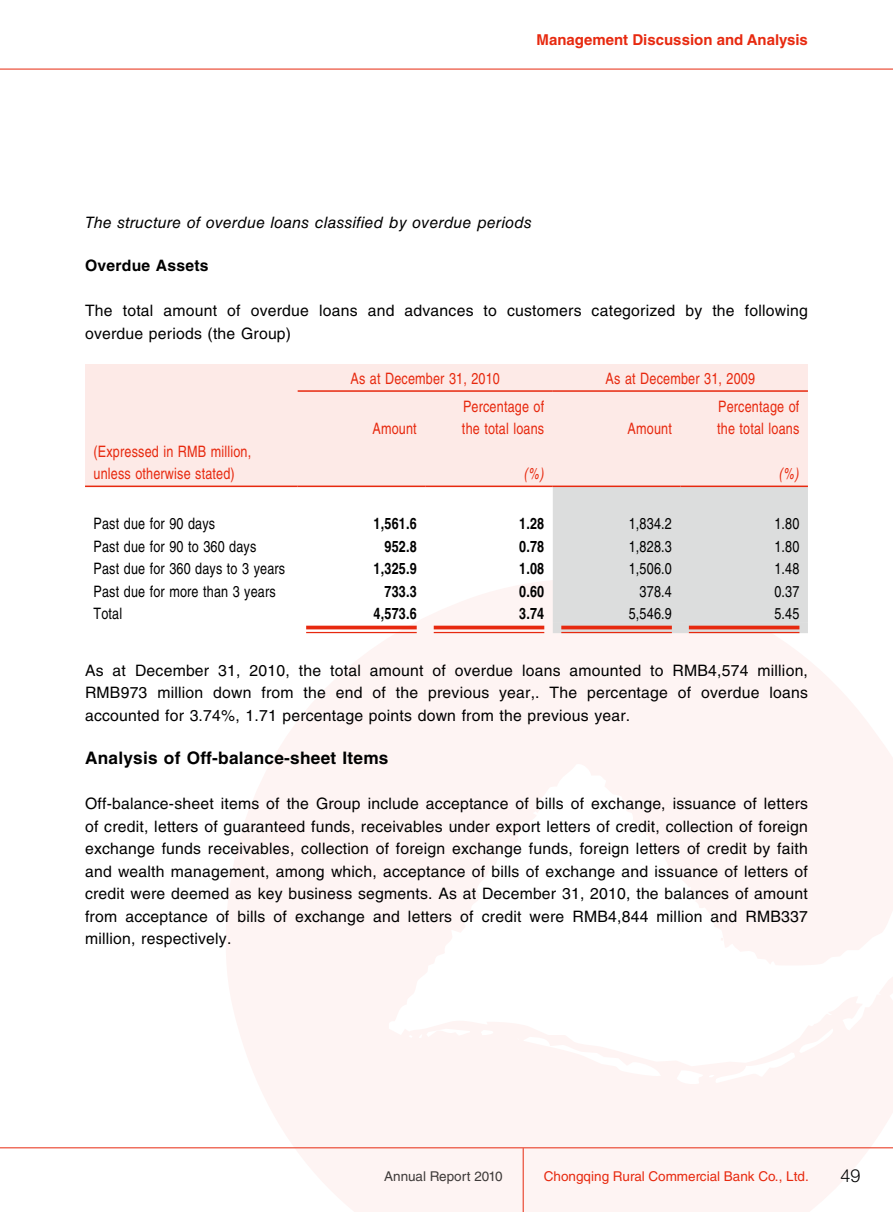
<style>
.page{position:relative;width:893px;height:1212px;background:#fff}
.page>*{position:absolute;margin:0;border:0;box-sizing:border-box;transform-origin:0 0}
.t1{font:300 18px "Helvetica Neue LT Std";color:#000}
._04_Subhead_2{font:700 17.25px "Helvetica LT Std";letter-spacing:.015em;color:#000}
._01_Body_Text{font:15.75px/22.5px "Helvetica LT Std";letter-spacing:.015em;color:#000;text-align:justify}
._01_Body_Text-2{font:15.75px "Helvetica LT Std";letter-spacing:.015em;color:#e7290f;scale:.8 1}
._01_Body_Text-3{font:15.75px "Helvetica LT Std";letter-spacing:.015em;color:#000;scale:.8 1}
._05_Subhead_3{font:italic 15.75px "Helvetica LT Std";letter-spacing:.015em;color:#000}
._01_Body_Text-4{font:700 15.75px "Helvetica LT Std";letter-spacing:.015em;color:#000;scale:.8 1}
._01_Body_Text-5{font:700 15.75px "Helvetica LT Std";letter-spacing:.015em;color:#000}
._01_Body_Text-6{font:italic 15.75px "Helvetica LT Std";color:#e7290f;scale:.8 1}
.t2{font:700 15px "Helvetica LT Std";color:#e7290f}
.t3{font:13.5px "Helvetica LT Std";color:#e7290f}
.t4{font:13.5px "Helvetica LT Std";color:#3e3a39}
</style>
<div class="page">
<hr style="left:0;top:69px;width:893px;height:1px;background:#e7290f">
<svg style="left:219px;top:580px;width:674px;height:632px;fill:#fef4f3"></svg>
<hr style="left:0;top:1147px;width:893px;height:1px;background:#e7290f">
<hr style="left:523px;top:1148px;width:1px;height:64px;background:#e7290f">
<div style="left:85px;top:364px;width:723px;height:122px;background:#fdeae7"></div>
<div style="left:553px;top:487px;width:255px;height:146px;background:#dcdddd"></div>
<hr style="left:298px;top:390px;width:255px;height:2px;background:#e7290f">
<hr style="left:553px;top:390px;width:255px;height:2px;background:#e7290f">
<hr style="left:85px;top:486px;width:213px;height:1px;background:#e7290f">
<hr style="left:298px;top:486px;width:127px;height:1px;background:#e7290f">
<hr style="left:425px;top:486px;width:128px;height:1px;background:#e7290f">
<hr style="left:553px;top:486px;width:127px;height:1px;background:#e7290f">
<hr style="left:680px;top:486px;width:128px;height:1px;background:#e7290f">
<hr style="left:306px;top:626px;width:111px;height:3px;background:#e7290f">
<hr style="left:306px;top:632px;width:111px;height:1px;background:#e7290f">
<hr style="left:434px;top:626px;width:110px;height:3px;background:#e7290f">
<hr style="left:434px;top:632px;width:110px;height:1px;background:#e7290f">
<hr style="left:561px;top:626px;width:111px;height:3px;background:#e7290f">
<hr style="left:561px;top:632px;width:111px;height:1px;background:#e7290f">
<hr style="left:689px;top:626px;width:110px;height:3px;background:#e7290f">
<hr style="left:689px;top:632px;width:110px;height:1px;background:#e7290f">
<p class="t2" style="left:537px;top:31px;width:273px">Management Discussion and Analysis</p>
<p class="_05_Subhead_3" style="left:85px;top:213px;width:449px">The structure of overdue loans classified by overdue periods</p>
<p class="_01_Body_Text-5" style="left:85px;top:256px;width:125px">Overdue Assets</p>
<p class="_01_Body_Text" style="left:85px;top:299px;width:724px">The total amount of overdue loans and advances to customers categorized by the following overdue periods (the Group)</p>
<p class="_01_Body_Text-2" style="left:350px;top:369px;width:188px">As at December 31, 2010</p>
<p class="_01_Body_Text-2" style="left:606px;top:369px;width:188px">As at December 31, 2009</p>
<p class="_01_Body_Text-2" style="left:372px;top:419px;width:57px">Amount</p>
<p class="_01_Body_Text-2" style="left:463px;top:397px;width:103px">Percentage of</p>
<p class="_01_Body_Text-2" style="left:462px;top:419px;width:104px">the total loans</p>
<p class="_01_Body_Text-2" style="left:628px;top:419px;width:57px">Amount</p>
<p class="_01_Body_Text-2" style="left:718px;top:397px;width:103px">Percentage of</p>
<p class="_01_Body_Text-2" style="left:717px;top:419px;width:104px">the total loans</p>
<p class="_01_Body_Text-2" style="left:94px;top:442px;width:199px">(Expressed in RMB million,</p>
<p class="_01_Body_Text-2" style="left:94px;top:464px;width:178px">unless otherwise stated)</p>
<p class="_01_Body_Text-6" style="left:524px;top:464px;width:26px">(%)</p>
<p class="_01_Body_Text-6" style="left:779px;top:464px;width:26px">(%)</p>
<p class="_01_Body_Text-3" style="left:94px;top:515px;width:154px">Past due for 90 days</p>
<p class="_01_Body_Text-4" style="left:374px;top:514px;width:55px">1,561.6</p>
<p class="_01_Body_Text-4" style="left:519px;top:514px;width:33px">1.28</p>
<p class="_01_Body_Text-3" style="left:629px;top:515px;width:55px">1,834.2</p>
<p class="_01_Body_Text-3" style="left:774px;top:515px;width:33px">1.80</p>
<p class="_01_Body_Text-3" style="left:94px;top:537px;width:205px">Past due for 90 to 360 days</p>
<p class="_01_Body_Text-4" style="left:384px;top:537px;width:42px">952.8</p>
<p class="_01_Body_Text-4" style="left:519px;top:537px;width:33px">0.78</p>
<p class="_01_Body_Text-3" style="left:629px;top:537px;width:55px">1,828.3</p>
<p class="_01_Body_Text-3" style="left:774px;top:537px;width:33px">1.80</p>
<p class="_01_Body_Text-3" style="left:94px;top:560px;width:241px">Past due for 360 days to 3 years</p>
<p class="_01_Body_Text-4" style="left:374px;top:559px;width:55px">1,325.9</p>
<p class="_01_Body_Text-4" style="left:519px;top:559px;width:33px">1.08</p>
<p class="_01_Body_Text-3" style="left:629px;top:560px;width:55px">1,506.0</p>
<p class="_01_Body_Text-3" style="left:774px;top:560px;width:33px">1.48</p>
<p class="_01_Body_Text-3" style="left:94px;top:582px;width:229px">Past due for more than 3 years</p>
<p class="_01_Body_Text-4" style="left:384px;top:582px;width:42px">733.3</p>
<p class="_01_Body_Text-4" style="left:519px;top:582px;width:33px">0.60</p>
<p class="_01_Body_Text-3" style="left:640px;top:582px;width:42px">378.4</p>
<p class="_01_Body_Text-3" style="left:774px;top:582px;width:33px">0.37</p>
<p class="_01_Body_Text-3" style="left:94px;top:605px;width:37px">Total</p>
<p class="_01_Body_Text-4" style="left:374px;top:604px;width:55px">4,573.6</p>
<p class="_01_Body_Text-4" style="left:519px;top:604px;width:33px">3.74</p>
<p class="_01_Body_Text-3" style="left:629px;top:605px;width:55px">5,546.9</p>
<p class="_01_Body_Text-3" style="left:774px;top:605px;width:33px">5.45</p>
<p class="_01_Body_Text" style="left:85px;top:659px;width:724px">As at December 31, 2010, the total amount of overdue loans amounted to RMB4,574 million, RMB973 million down from the end of the previous year,. The percentage of overdue loans accounted for 3.74%, 1.71 percentage points down from the previous year.</p>
<p class="_04_Subhead_2" style="left:85px;top:747px;width:305px">Analysis of Off-balance-sheet Items</p>
<p class="_01_Body_Text" style="left:85px;top:792px;width:724px">Off-balance-sheet items of the Group include acceptance of bills of exchange, issuance of letters of credit, letters of guaranteed funds, receivables under export letters of credit, collection of foreign exchange funds receivables, collection of foreign exchange funds, foreign letters of credit by faith and wealth management, among which, acceptance of bills of exchange and issuance of letters of credit were deemed as key business segments. As at December 31, 2010, the balances of amount from acceptance of bills of exchange and letters of credit were RMB4,844 million and RMB337 million, respectively.</p>
<p class="t4" style="left:384px;top:1168px;width:120px">Annual Report 2010</p>
<p class="t3" style="left:544px;top:1168px;width:266px">Chongqing Rural Commercial Bank Co., Ltd.</p>
<p class="t1" style="left:840px;top:1165px;width:22px">49</p>
</div>
